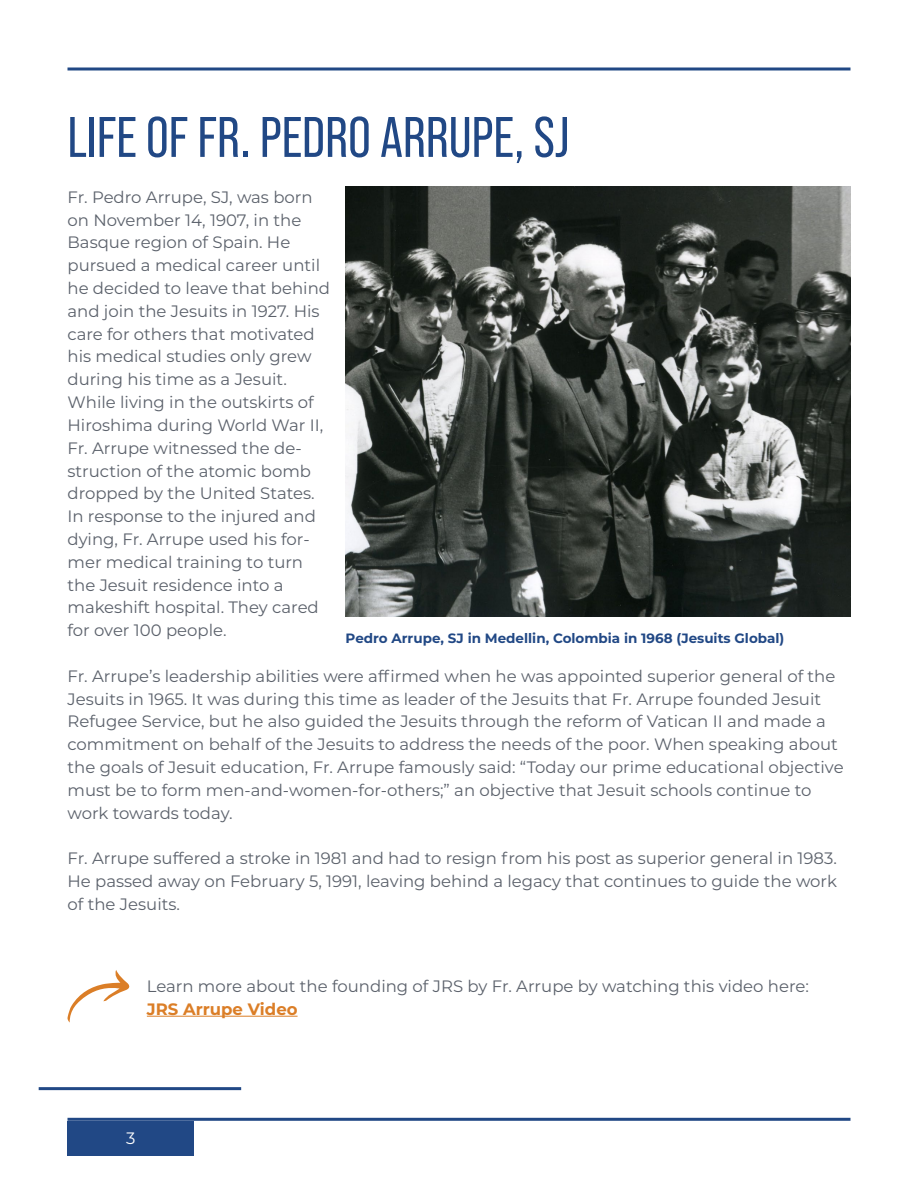
<style>
.page{position:relative;width:918px;height:1188px;background:#fff}
.page>*{position:absolute;margin:0;border:0;box-sizing:border-box;transform-origin:0 0}
.t1{font:57px "Bebas Neue Pro";color:#214885}
.t2{font:16.5px/22.8px "Montserrat";color:#5b616b}
.t3{font:700 16.5px "Montserrat";color:#db7e27}
.t4{font:16.5px "Montserrat";color:#fff}
.t5{font:700 13.5px "Montserrat";color:#214885}
</style>
<div class="page">
<img style="left:346px;top:187px;width:504px;height:430px">
<hr style="left:68px;top:68px;width:782px;height:3px;background:#214885">
<hr style="left:68px;top:1118px;width:782px;height:3px;background:#214885">
<div style="left:68px;top:1121px;width:126px;height:34px;background:#214885"></div>
<svg style="left:67px;top:970px;width:63px;height:53px"></svg>
<hr style="left:147px;top:1016px;width:151px;height:1px;background:#db7e27">
<hr style="left:39px;top:1087px;width:202px;height:3px;background:#214885">
<h1 class="t1" style="left:68px;top:105px;width:503px">LIFE OF FR. PEDRO ARRUPE, SJ</h1>
<p class="t2" style="left:68px;top:185px;width:264px">Fr. Pedro Arrupe, SJ, was born on November 14, 1907, in the<br>Basque region of Spain. He pursued a medical career until he decided to leave that behind and join the Jesuits in 1927. His care for others that motivated his medical studies only grew during his time as a Jesuit.<br>While living in the outskirts of<br>Hiroshima during World War II,<br>Fr. Arrupe witnessed the de&shy;struction of the atomic bomb dropped by the United States.<br>In response to the injured and dying, Fr. Arrupe used his for&shy;mer medical training to turn the Jesuit residence into a makeshift hospital. They cared for over 100 people.</p>
<p class="t2" style="left:68px;top:664px;width:778px">Fr. Arrupe’s leadership abilities were affirmed when he was appointed superior general of the Jesuits in 1965. It was during this time as leader of the Jesuits that Fr. Arrupe founded Jesuit Refugee Service, but he also guided the Jesuits through the reform of Vatican II and made a commitment on behalf of the Jesuits to address the needs of the poor. When speaking about the goals of Jesuit education, Fr. Arrupe famously said: “Today our prime educational objective must be to form men-and-women-for-others;” an objective that Jesuit schools continue to work towards today.</p>
<p class="t2" style="left:68px;top:846px;width:771px;text-align:justify">Fr. Arrupe suffered a stroke in 1981 and had to resign from his post as superior general in 1983.<br>He passed away on February 5, 1991, leaving behind a legacy that continues to guide the work of the Jesuits.</p>
<p class="t5" style="left:346px;top:629px;width:440px">Pedro Arrupe, SJ in Medellin, Colombia in 1968 (Jesuits Global)</p>
<p class="t2" style="left:147px;top:974px;width:664px">Learn more about the founding of JRS by Fr. Arrupe by watching this video here:</p>
<p class="t3" style="left:147px;top:997px;width:152px">JRS Arrupe Video</p>
<p class="t4" style="left:126px;top:1127px;width:11px">3</p>
</div>
